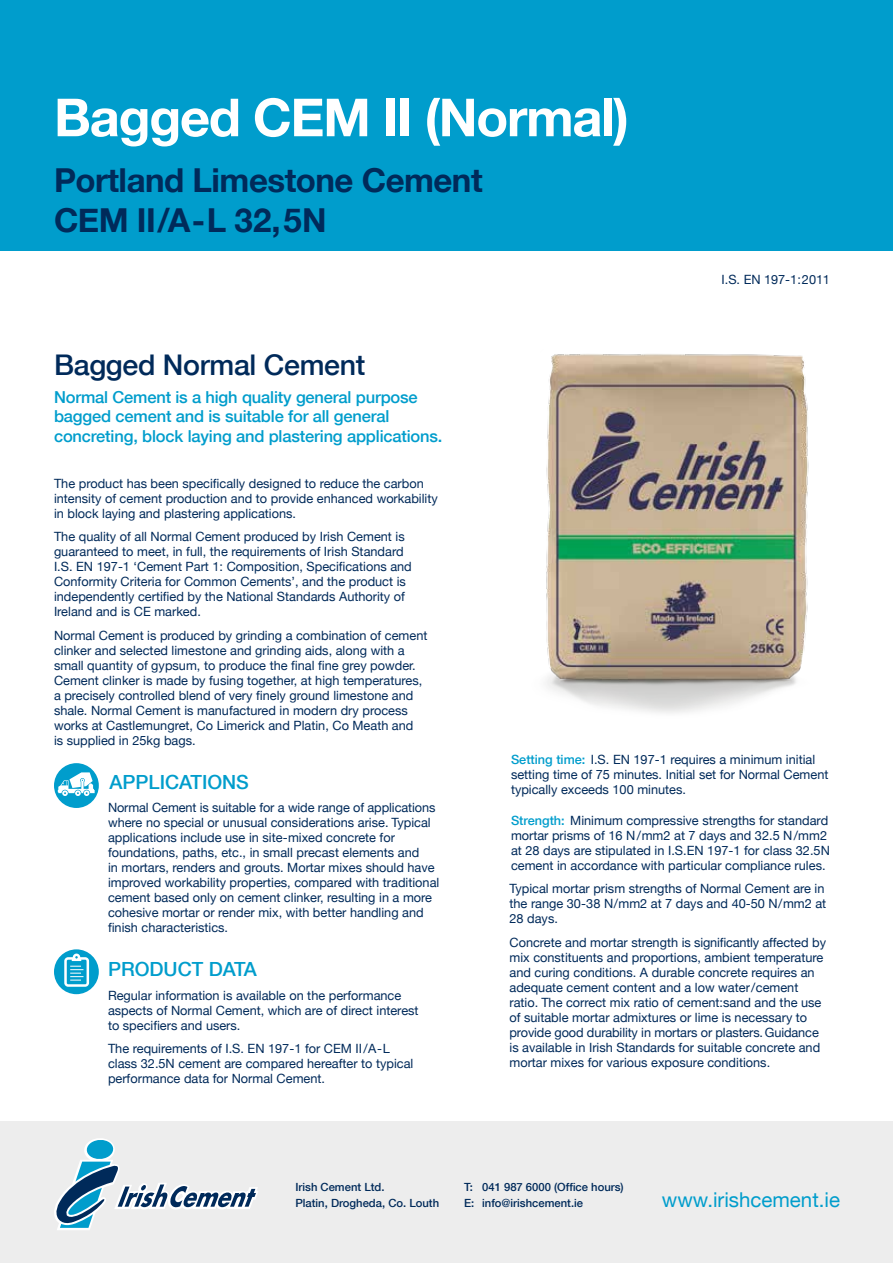
<style>
.page{position:relative;width:893px;height:1263px;background:#fff}
.page>*{position:absolute;margin:0;border:0;box-sizing:border-box;transform-origin:0 0}
.t1{font:700 52.5px "Helvetica Neue";letter-spacing:-.025em;color:#fff}
.t2{font:700 33px/39.6px "Helvetica Neue";letter-spacing:-.015em;color:#002a5a}
.t3{font:500 28.5px "Helvetica Neue";letter-spacing:-.01em;color:#002a5a}
.t4{font:20.4px "Helvetica Neue";color:#009dcc}
.t5{font:500 19.5px "Helvetica Neue";color:#009dcc}
.t6{font:500 16.5px/19.5px "Helvetica Neue";letter-spacing:-.01em;color:#009dcc}
.t7{font:12.75px/15px "Helvetica Neue";color:#002a5a}
.t8{font:500 11.25px/16.5px "Helvetica Neue";color:#002a5a}
.s1{font-weight:500;color:#009dcc}
</style>
<div class="page">
<div style="left:0;top:0;width:893px;height:251px;background:#009dcc"></div>
<div style="left:0;top:1121px;width:893px;height:142px;background:#ededed"></div>
<svg style="left:54px;top:1138px;width:204px;height:92px"></svg>
<img style="left:546px;top:354px;width:263px;height:359px">
<div style="left:54px;top:949px;width:45px;height:45px;background:#009dcc;border-radius:50%"></div>
<svg style="left:64px;top:953px;width:25px;height:34px"></svg>
<div style="left:54px;top:763px;width:45px;height:45px;background:#009dcc;border-radius:50%"></div>
<svg style="left:58px;top:772px;width:37px;height:24px"></svg>
<h1 class="t1" style="left:54px;top:85px;width:576px">Bagged CEM II (Normal)</h1>
<h2 class="t2" style="left:54px;top:160px;width:430px">Portland Limestone Cement<br>CEM II/A-L 32,5N</h2>
<h3 class="t3" style="left:54px;top:348px;width:313px">Bagged Normal Cement</h3>
<p class="t6" style="left:54px;top:387px;width:390px">Normal Cement is a high quality general purpose bagged cement and is suitable for all general concreting, block laying and plastering applications.</p>
<p class="t7" style="left:721px;top:272px;width:110px">I.S. EN 197-1:2011</p>
<p class="t7" style="left:54px;top:476px;width:385px">The product has been specifically designed to reduce the carbon intensity of cement production and to provide enhanced workability in block laying and plastering applications.</p>
<p class="t7" style="left:54px;top:529px;width:359px">The quality of all Normal Cement produced by Irish Cement is guaranteed to meet, in full, the requirements of Irish Standard I.S. EN 197-1 ‘Cement Part 1: Composition, Specifications and Conformity Criteria for Common Cements’, and the product is independently certified by the National Standards Authority of Ireland and is CE marked.</p>
<p class="t7" style="left:54px;top:628px;width:375px">Normal Cement is produced by grinding a combination of cement clinker and selected limestone and grinding aids, along with a small quantity of gypsum, to produce the final fine grey powder.<br>Cement clinker is made by fusing together, at high temperatures, a precisely controlled blend of very finely ground limestone and shale. Normal Cement is manufactured in modern dry process works at Castlemungret, Co Limerick and Platin, Co Meath and<br>is supplied in 25kg bags.</p>
<h3 class="t5" style="left:109px;top:770px;width:141px">APPLICATIONS</h3>
<p class="t7" style="left:108px;top:800px;width:333px">Normal Cement is suitable for a wide range of applications where no special or unusual considerations arise. Typical applications include use in site-mixed concrete for foundations, paths, etc., in small precast elements and<br>in mortars, renders and grouts. Mortar mixes should have improved workability properties, compared with traditional cement based only on cement clinker, resulting in a more cohesive mortar or render mix, with better handling and finish characteristics.</p>
<h3 class="t5" style="left:108px;top:957px;width:150px">PRODUCT DATA</h3>
<p class="t7" style="left:108px;top:987px;width:312px">Regular information is available on the performance aspects of Normal Cement, which are of direct interest to specifiers and users.</p>
<p class="t7" style="left:108px;top:1041px;width:307px">The requirements of I.S. EN 197-1 for CEM II/A-L class 32.5N cement are compared hereafter to typical performance data for Normal Cement.</p>
<p class="t7" style="left:511px;top:752px;width:319px"><span class="s1">Setting time:</span> I.S. EN 197-1 requires a minimum initial setting time of 75 minutes. Initial set for Normal Cement typically exceeds 100 minutes.</p>
<p class="t7" style="left:511px;top:813px;width:320px"><span class="s1">Strength:</span> Minimum compressive strengths for standard mortar prisms of 16 N/mm2 at 7 days and 32.5 N/mm2 at 28 days are stipulated in I.S.EN 197-1 for class 32.5N cement in accordance with particular compliance rules.</p>
<p class="t7" style="left:509px;top:881px;width:318px">Typical mortar prism strengths of Normal Cement are in the range 30-38 N/mm2 at 7 days and 40-50 N/mm2 at<br>28 days.</p>
<p class="t7" style="left:509px;top:934px;width:318px">Concrete and mortar strength is significantly affected by mix constituents and proportions, ambient temperature and curing conditions. A durable concrete requires an adequate cement content and a low water / cement ratio. The correct mix ratio of cement:sand and the use of suitable mortar admixtures or lime is necessary to provide good durability in mortars or plasters. Guidance is available in Irish Standards for suitable concrete and mortar mixes for various exposure conditions.</p>
<p class="t8" style="left:295px;top:1178px;width:145px">Irish Cement Ltd.<br>Platin, Drogheda, Co. Louth</p>
<p class="t8" style="left:464px;top:1178px;width:161px">T: 041 987 6000 (Office hours)<br>E: info@irishcement.ie</p>
<h3 class="t4" style="left:662px;top:1187px;width:180px">www.irishcement.ie</h3>
</div>
